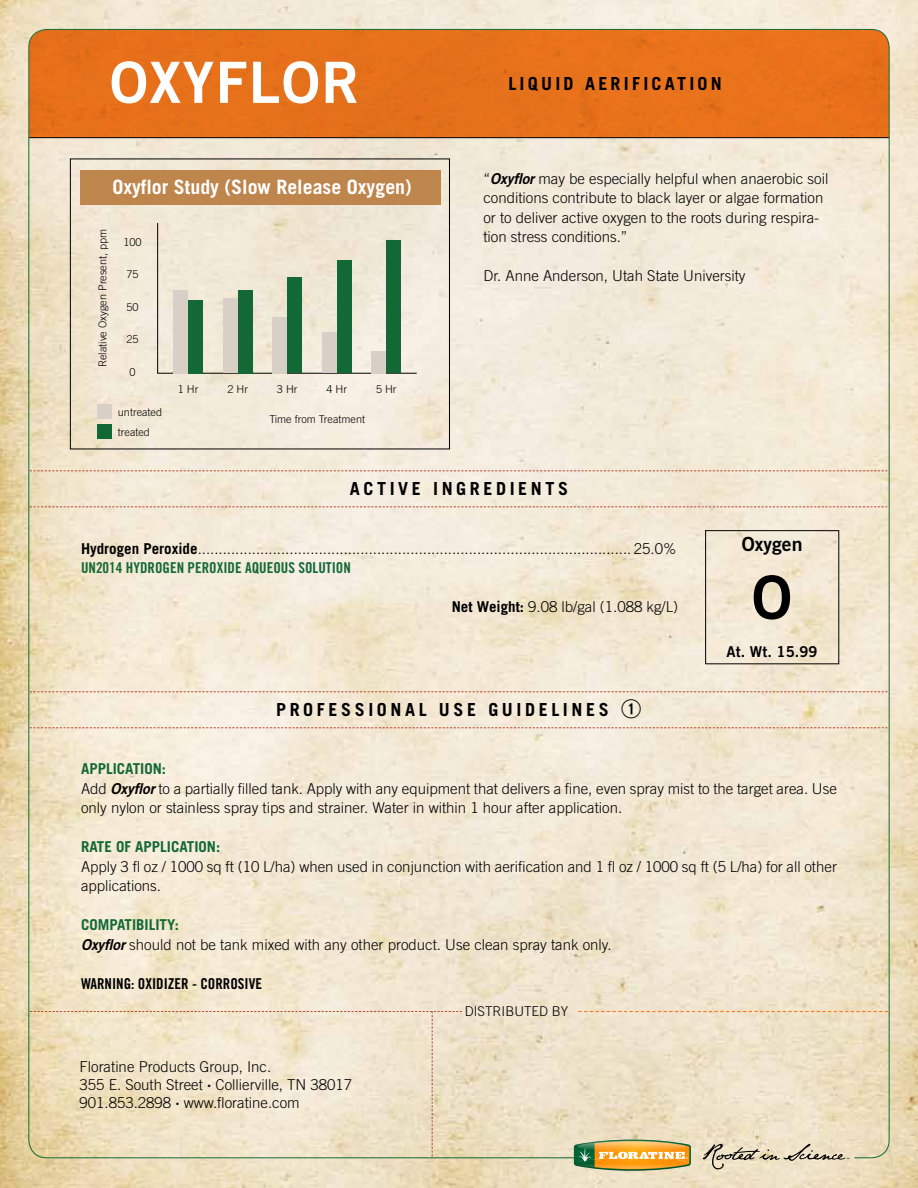
<style>
.page{position:relative;width:918px;height:1188px;background:#fff}
.page>*{position:absolute;margin:0;border:0;box-sizing:border-box;transform-origin:0 0}
.t1{font:60px "Trade Gothic LT Std Bd 2";color:#000}
.t2{font:57px "Trade Gothic LT Std Bd 2";letter-spacing:.025em;color:#fff}
.t3{font:700 19.8px "Trade Gothic";color:#fff}
.t4{font:19.5px "Trade Gothic LT Std Bd 2";color:#000}
.t5{font:700 18px "Trade Gothic LT Std";letter-spacing:.2em;color:#000}
.t6{font:700 18px "Trade Gothic LT Std";letter-spacing:.18em;color:#000}
.t7{font:300 15px/19.5px "Trade Gothic LT Std";color:#000}
.t8{font:15px "Trade Gothic LT Std Bd Cn 20";color:#136936}
.t9{font:300 15px "Trade Gothic";color:#000}
.t10{font:15px "Trade Gothic LT Std Bd Cn 20";color:#000}
.t11{font:700 15px "Trade Gothic LT Std";color:#126935}
.t12{font:15px "Trade Gothic LT Std Bd 2";color:#000}
.t13{font:300 13.5px "Trade Gothic";color:#000}
.t14{font:300 10.95px/20.7px "Trade Gothic";color:#000}
.s1{font-family:"Trade Gothic LT Std Bd 2 Obl";font-weight:400}
.s2{font-weight:700}
.s3{font-family:"Trade Gothic"}
.s4{font-family:"Trade Gothic LT Std";font-weight:700}
.s5{font-family:"Combi Numerals";font-weight:400;font-size:25.5px}
.s6{font-weight:700;color:#126935}
.s7{font-family:"Meta Plus";font-weight:500}
</style>
<div class="page">
<img style="left:0;top:0;width:918px;height:1188px">
<svg style="left:157px;top:223px;width:260px;height:150px;background:#eee6d5"></svg>
<div style="left:80px;top:170px;width:361px;height:34px;background:#be854c"></div>
<div style="left:173px;top:290px;width:15px;height:83px;background:#d8cfc6"></div>
<div style="left:188px;top:300px;width:15px;height:73px;background:#126935"></div>
<div style="left:223px;top:298px;width:15px;height:75px;background:#d8cfc6"></div>
<div style="left:238px;top:290px;width:15px;height:83px;background:#126935"></div>
<div style="left:272px;top:317px;width:15px;height:56px;background:#d8cfc6"></div>
<div style="left:287px;top:278px;width:15px;height:95px;background:#126935"></div>
<div style="left:322px;top:332px;width:15px;height:41px;background:#d8cfc6"></div>
<div style="left:337px;top:261px;width:15px;height:112px;background:#126935"></div>
<div style="left:371px;top:351px;width:15px;height:22px;background:#d8cfc6"></div>
<div style="left:386px;top:241px;width:15px;height:132px;background:#126935"></div>
<div style="left:97px;top:404px;width:15px;height:14px;background:#d8cfc6"></div>
<div style="left:97px;top:425px;width:15px;height:14px;background:#126935"></div>
<div style="left:70px;top:159px;width:380px;height:290px;border:1px solid #000"></div>
<div style="left:29px;top:30px;width:860px;height:107px;background:#e8711b"></div>
<hr style="left:29px;top:137px;width:860px;height:1px;background:#000">
<svg style="left:578px;top:1011px;width:309px;height:1px"></svg>
<svg style="left:30px;top:1011px;width:432px;height:146px;background:#efe1c6"></svg>
<div style="left:705px;top:530px;width:134px;height:134px;border:1px solid #000"></div>
<svg style="left:31px;top:470px;width:856px;height:1px"></svg>
<svg style="left:31px;top:506px;width:856px;height:1px"></svg>
<svg style="left:31px;top:691px;width:856px;height:1px"></svg>
<svg style="left:31px;top:727px;width:856px;height:1px"></svg>
<svg style="left:703px;top:1144px;width:146px;height:25px;background:#cec4ab"></svg>
<img style="left:566px;top:1128px;width:133px;height:17px">
<div style="left:565px;top:1145px;width:134px;height:35px;background:#eee2c7"></div>
<svg style="left:574px;top:1140px;width:117px;height:31px;background:#c9a755"></svg>
<h2 class="t2" style="left:110px;top:47px;width:251px">OXYFLOR</h2>
<h3 class="t3" style="left:112px;top:175px;width:301px">Oxyflor Study (Slow Release Oxygen)</h3>
<p class="t14" style="left:92px;top:367px;width:140px;rotate:-90deg">Relative Oxygen Present, ppm</p>
<p class="t14" style="left:123px;top:231px;width:20px">100</p>
<p class="t14" style="left:126px;top:264px;width:14px">75</p>
<p class="t14" style="left:126px;top:297px;width:14px">50</p>
<p class="t14" style="left:126px;top:329px;width:14px">25</p>
<p class="t14" style="left:129px;top:362px;width:8px">0</p>
<p class="t14" style="left:118px;top:401px;width:46px">untreated treated</p>
<p class="t14" style="left:178px;top:379px;width:22px">1 Hr</p>
<p class="t14" style="left:227px;top:379px;width:22px">2 Hr</p>
<p class="t14" style="left:277px;top:379px;width:22px">3 Hr</p>
<p class="t14" style="left:326px;top:379px;width:22px">4 Hr</p>
<p class="t14" style="left:376px;top:379px;width:22px">5 Hr</p>
<p class="t14" style="left:270px;top:409px;width:97px">Time from Treatment</p>
<p class="t6" style="left:508px;top:73px;width:215px">LIQU ID AERIFICATION</p>
<p class="t7" style="left:483px;top:168px;width:347px">“<span class="s1">Oxyflor</span> may be especially helpful when anaerobic soil conditions contribute to black layer or algae formation or to deliver active oxygen to the roots during respira&shy;tion stress conditions.”</p>
<p class="t7" style="left:483px;top:266px;width:264px">Dr. Anne Anderson, Utah State University</p>
<p class="t5" style="left:350px;top:478px;width:220px">ACTIVE INGRED IENTS</p>
<p class="t7" style="left:81px;top:538px;width:597px"><span class="s2">Hydrogen Peroxide</span>........................................................................................................ <span class="s3">25.0%</span></p>
<p class="t8" style="left:81px;top:559px;width:271px">UN2014 HYDROGEN PEROXIDE AQUEOUS SOLUTION</p>
<p class="t9" style="left:452px;top:598px;width:228px"><span class="s4">Net Weight:</span> 9.08 lb/gal (1.088 kg/L)</p>
<p class="t5" style="left:276px;top:698px;width:367px">PROFESSIONAL U SE GU ID ELINES <span class="s5">q</span></p>
<h3 class="t4" style="left:742px;top:532px;width:62px">Oxygen</h3>
<h1 class="t1" style="left:752px;top:560px;width:42px">O</h1>
<p class="t12" style="left:727px;top:642px;width:93px">At. Wt. 15.99</p>
<p class="t7" style="left:81px;top:759px;width:757px"><span class="s6">APPLICATION:<br></span>Add <span class="s1">Oxyflor</span> to a partially filled tank. Apply with any equipment that delivers a fine, even spray mist to the target area. Use only nylon or stainless spray tips and strainer. Water in within 1 hour after application.</p>
<p class="t11" style="left:81px;top:838px;width:141px">RATE OF APPLICATION:</p>
<p class="t7" style="left:81px;top:857px;width:757px">Apply 3 fl oz / 1000 sq ft (10 L/ha) when used in conjunction with aerification and 1 fl oz / 1000 sq ft (5 L/ha) for all other applications.</p>
<p class="t7" style="left:81px;top:915px;width:532px"><span class="s6">COMPATIBILITY:<br></span><span class="s1">Oxyflor</span> should not be tank mixed with any other product. Use clean spray tank only.</p>
<p class="t10" style="left:81px;top:974px;width:18px">WARNING</p>
<p class="t10" style="left:131px;top:974px;width:77px">: OXIDIZER - CORROSIVE</p>
<p class="t7" style="left:80px;top:1057px;width:274px;line-height:18px">Floratine Products Group, Inc.<br>355 E. South Street <span class="s7">·</span> Collierville, TN 38017<br>901.853.2898 <span class="s7">·</span> www.floratine.com</p>
<p class="t13" style="left:465px;top:1004px;width:105px">DISTRIBUTED BY</p>
</div>
